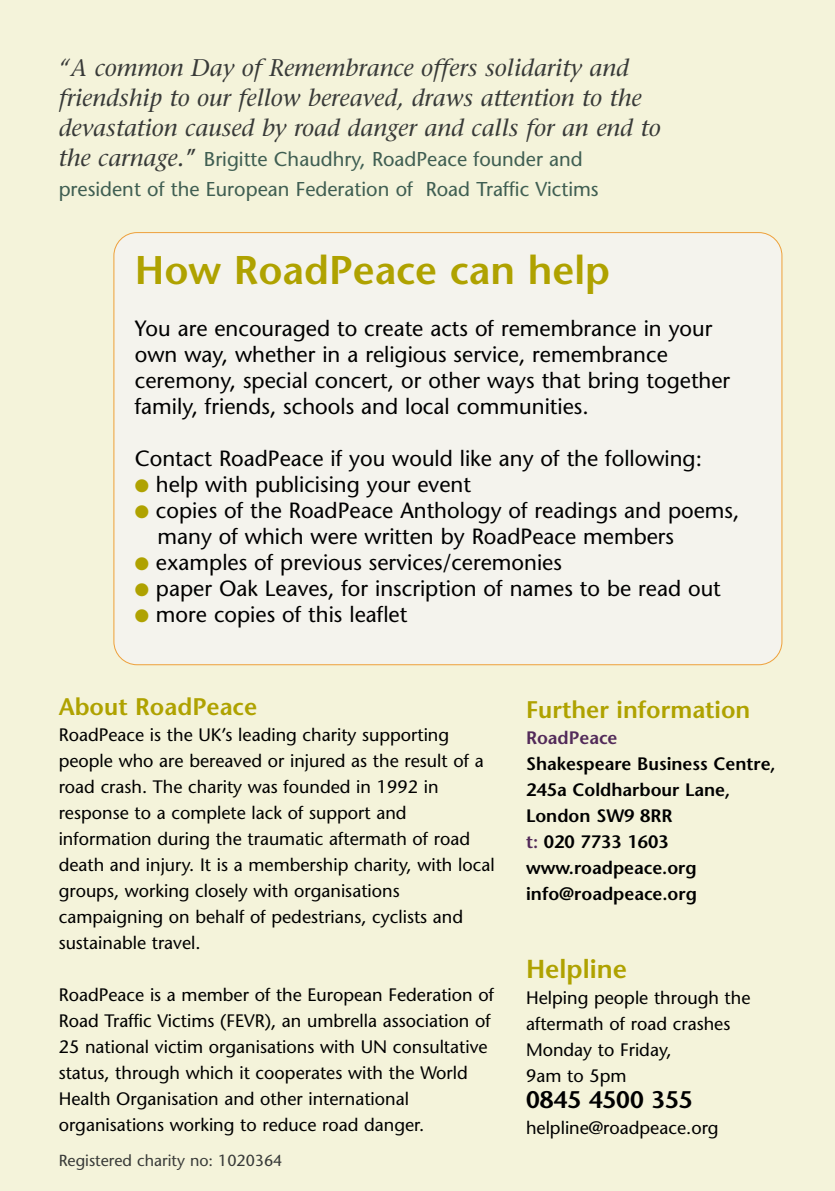
<style>
.page{position:relative;width:835px;height:1191px;background:#f4f3da}
.page>*{position:absolute;margin:0;border:0;box-sizing:border-box;transform-origin:0 0}
.t1{font:600 40px "Stone Sans";color:#afa200}
.t2{font:600 26px "Stone Sans";color:#afa200}
.t3{font:italic 24px/30px "Stone Serif";color:#383a38}
.t4{font:600 24px "Stone Sans";color:#afa200}
.t5{font:600 24px "Stone Sans";color:#000}
.t6{font:22px/26px "Stone Sans";color:#000}
.t7{font:20px/30px "Stone Sans";color:#3f5e52}
.t8{font:18px/26px "Stone Sans";color:#000}
.t9{font:600 18px/26px "Stone Sans";color:#000}
.t10{font:600 18px "Stone Sans";color:#522a59}
.t11{font:16px "Stone Sans";color:#383a38}
.s1{font-family:"Stone Serif";font-style:italic;font-size:24px;color:#383a38}
.s2{font-family:"Giovanni LT";font-weight:700;font-style:italic;font-size:24px;color:#383a38}
.s3{color:#afa200}
.s4{color:#522a59}
</style>
<div class="page">
<div style="left:114px;top:233px;width:667px;height:431px;background:#f4f3ed;border-radius:23px"></div>
<div style="left:113px;top:232px;width:669px;height:433px;border:2px solid #eea03d;border-radius:24px"></div>
<h3 class="t3" style="left:59px;top:56px;width:603px">“A common Day of Remembrance offers solidarity and friendship to our fellow bereaved, draws attention to the devastation caused by road danger and calls for an end to</h3>
<p class="t7" style="left:59px;top:146px;width:542px"><span class="s1">the carnage</span><span class="s2">.”</span> Brigitte Chaudhry, RoadPeace founder and president of the European Federation of Road Traffic Victims</p>
<h1 class="t1" style="left:135px;top:254px;width:477px">How RoadPeace can help</h1>
<p class="t6" style="left:135px;top:317px;width:597px">You are encouraged to create acts of remembrance in your own way, whether in a religious service, remembrance ceremony, special concert, or other ways that bring together family, friends, schools and local communities.</p>
<p class="t6" style="left:135px;top:447px;width:569px">Contact RoadPeace if you would like any of the following:</p>
<p class="t6" style="left:135px;top:473px;width:338px"><span class="s3">●</span> help with publicising your event</p>
<p class="t6" style="left:157px;top:499px;width:583px;text-indent:-23px"><span class="s3">●</span> copies of the RoadPeace Anthology of readings and poems, many of which were written by RoadPeace members</p>
<p class="t6" style="left:135px;top:551px;width:429px"><span class="s3">●</span> examples of previous services/ceremonies</p>
<p class="t6" style="left:135px;top:577px;width:587px"><span class="s3">●</span> paper Oak Leaves, for inscription of names to be read out</p>
<p class="t6" style="left:135px;top:603px;width:274px"><span class="s3">●</span> more copies of this leaflet</p>
<h3 class="t4" style="left:59px;top:697px;width:200px">About RoadPeace</h3>
<p class="t8" style="left:59px;top:723px;width:437px">RoadPeace is the UK’s leading charity supporting people who are bereaved or injured as the result of a road crash. The charity was founded in 1992 in response to a complete lack of support and information during the traumatic aftermath of road death and injury. It is a membership charity, with local groups, working closely with organisations campaigning on behalf of pedestrians, cyclists and sustainable travel.</p>
<p class="t8" style="left:59px;top:983px;width:437px">RoadPeace is a member of the European Federation of Road Traffic Victims (FEVR), an umbrella association of 25 national victim organisations with UN consultative status, through which it cooperates with the World Health Organisation and other international organisations working to reduce road danger.</p>
<p class="t11" style="left:59px;top:1154px;width:225px">Registered charity no: 1020364</p>
<h3 class="t4" style="left:526px;top:700px;width:226px">Further information</h3>
<p class="t10" style="left:526px;top:730px;width:93px">RoadPeace</p>
<p class="t9" style="left:526px;top:752px;width:251px">Shakespeare Business Centre,<br>245a Coldharbour Lane,<br>London SW9 8RR<br><span class="s4">t:</span> 020 7733 1603 www.roadpeace.org info@roadpeace.org</p>
<h2 class="t2" style="left:526px;top:959px;width:102px">Helpline</h2>
<p class="t8" style="left:526px;top:986px;width:226px">Helping people through the aftermath of road crashes<br>Monday to Friday,<br>9am to 5pm</p>
<h3 class="t5" style="left:526px;top:1090px;width:168px">0845 4500 355</h3>
<p class="t8" style="left:526px;top:1116px;width:194px">helpline@roadpeace.org</p>
</div>
